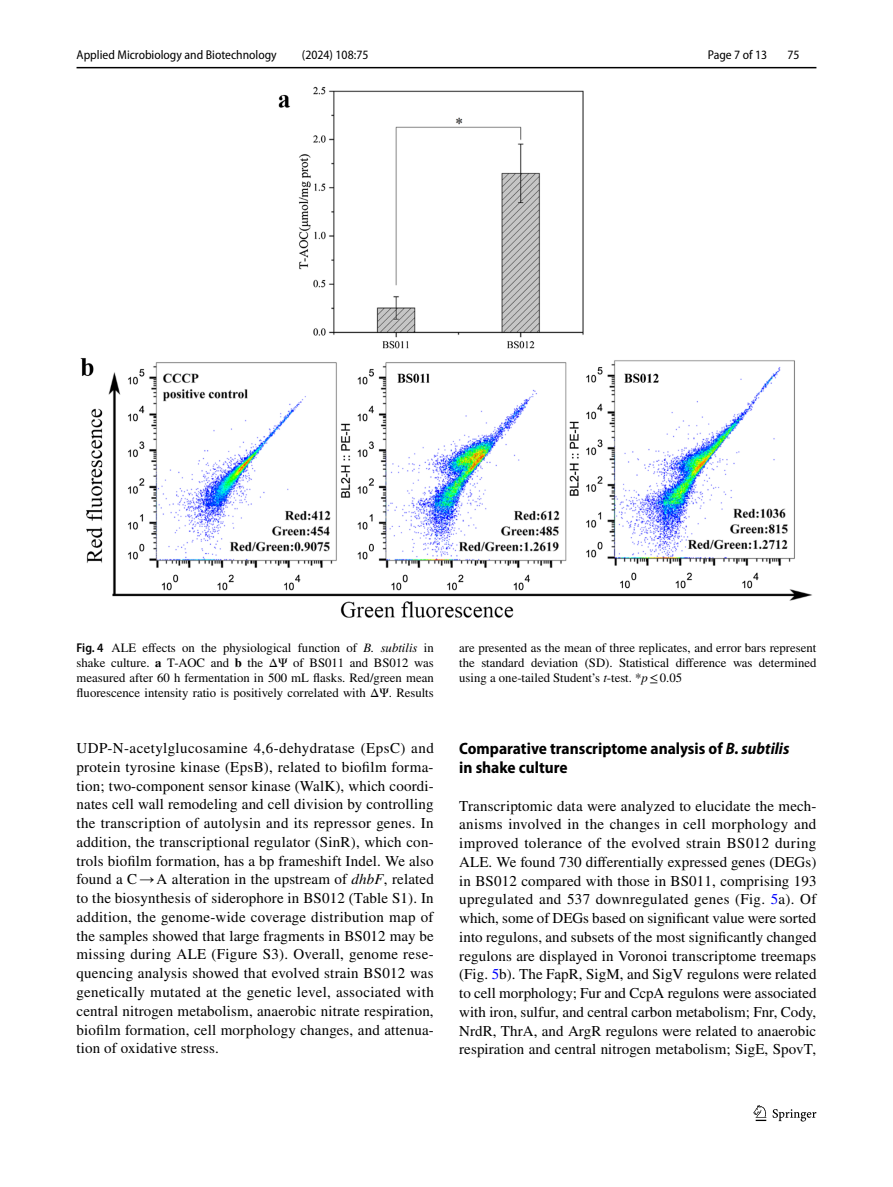
<style>
.page{position:relative;width:893px;height:1187px;background:#fff}
.page>*{position:absolute;margin:0;border:0;box-sizing:border-box;transform-origin:0 0}
.t1{font:700 semi-condensed 16.5px/18.8px "Myriad Pro";color:#000}
.t2{font:15px/18.8px "STIX";letter-spacing:.005em;color:#000;text-align:justify}
.t3{font:12.75px/15px "STIX";color:#000;text-align:justify}
.t4{font:semi-condensed 12.75px "Myriad Pro";color:#000}
.s1{font-family:"Myriad Pro";font-weight:600;font-stretch:semi-condensed}
.s2{font-style:italic}
.s3{font-weight:700}
.s4{font-family:"Times New Roman"}
.s5{color:#00f}
</style>
<div class="page">
<hr style="left:77px;top:67px;width:739px;height:1px;background:#000">
<svg style="left:753px;top:1105px;width:13px;height:15px"></svg>
<svg style="left:773px;top:1109px;width:43px;height:12px"></svg>
<img style="left:81px;top:87px;width:731px;height:530px">
<p class="t4" style="left:77px;top:48px;width:202px">Applied Microbiology and Biotechnology</p>
<p class="t4" style="left:302px;top:48px;width:68px">(2024) 108:75</p>
<p class="t4" style="left:708px;top:48px;width:61px">Page 7 of 13</p>
<p class="t4" style="left:787px;top:48px;width:14px">75</p>
<p class="t3" style="left:77px;top:641px;width:359px"><span class="s1">Fig. 4</span> ALE effects on the physiological function of <span class="s2">B. subtilis</span> in shake culture. <span class="s3">a</span> T-AOC and <span class="s3">b</span> the ΔΨ of BS011 and BS012 was measured after 60 h fermentation in 500 mL flasks. Red/green mean fluorescence intensity ratio is positively correlated with ΔΨ. Results</p>
<p class="t3" style="left:459px;top:641px;width:359px">are presented as the mean of three replicates, and error bars represent the standard deviation (SD). Statistical difference was determined using a one-tailed Student’s <span class="s2">t</span>-test. *<span class="s2">p</span>≤0.05</p>
<p class="t2" style="left:77px;top:739px;width:359px">UDP-N-acetylglucosamine 4,6-dehydratase (EpsC) and protein tyrosine kinase (EpsB), related to biofilm forma&shy;tion; two-component sensor kinase (WalK), which coordi&shy;nates cell wall remodeling and cell division by controlling the transcription of autolysin and its repressor genes. In addition, the transcriptional regulator (SinR), which con&shy;trols biofilm formation, has a bp frameshift Indel. We also found a C<span class="s4">→</span>A alteration in the upstream of <span class="s2">dhbF</span>, related to the biosynthesis of siderophore in BS012 (Table S1). In addition, the genome-wide coverage distribution map of the samples showed that large fragments in BS012 may be missing during ALE (Figure S3). Overall, genome rese&shy;quencing analysis showed that evolved strain BS012 was genetically mutated at the genetic level, associated with central nitrogen metabolism, anaerobic nitrate respiration, biofilm formation, cell morphology changes, and attenua&shy;tion of oxidative stress.</p>
<p class="t1" style="left:459px;top:739px;width:332px">Comparative transcriptome analysis of <span class="s2">B. subtilis </span>in shake culture</p>
<p class="t2" style="left:459px;top:797px;width:359px">Transcriptomic data were analyzed to elucidate the mech&shy;anisms involved in the changes in cell morphology and improved tolerance of the evolved strain BS012 during ALE. We found 730 differentially expressed genes (DEGs) in BS012 compared with those in BS011, comprising 193 upregulated and 537 downregulated genes (Fig. <span class="s5">5</span>a). Of which, some of DEGs based on significant value were sorted into regulons, and subsets of the most significantly changed regulons are displayed in Voronoi transcriptome treemaps (Fig. <span class="s5">5</span>b). The FapR, SigM, and SigV regulons were related to cell morphology; Fur and CcpA regulons were associated with iron, sulfur, and central carbon metabolism; Fnr, Cody, NrdR, ThrA, and ArgR regulons were related to anaerobic respiration and central nitrogen metabolism; SigE, SpovT,</p>
</div>
